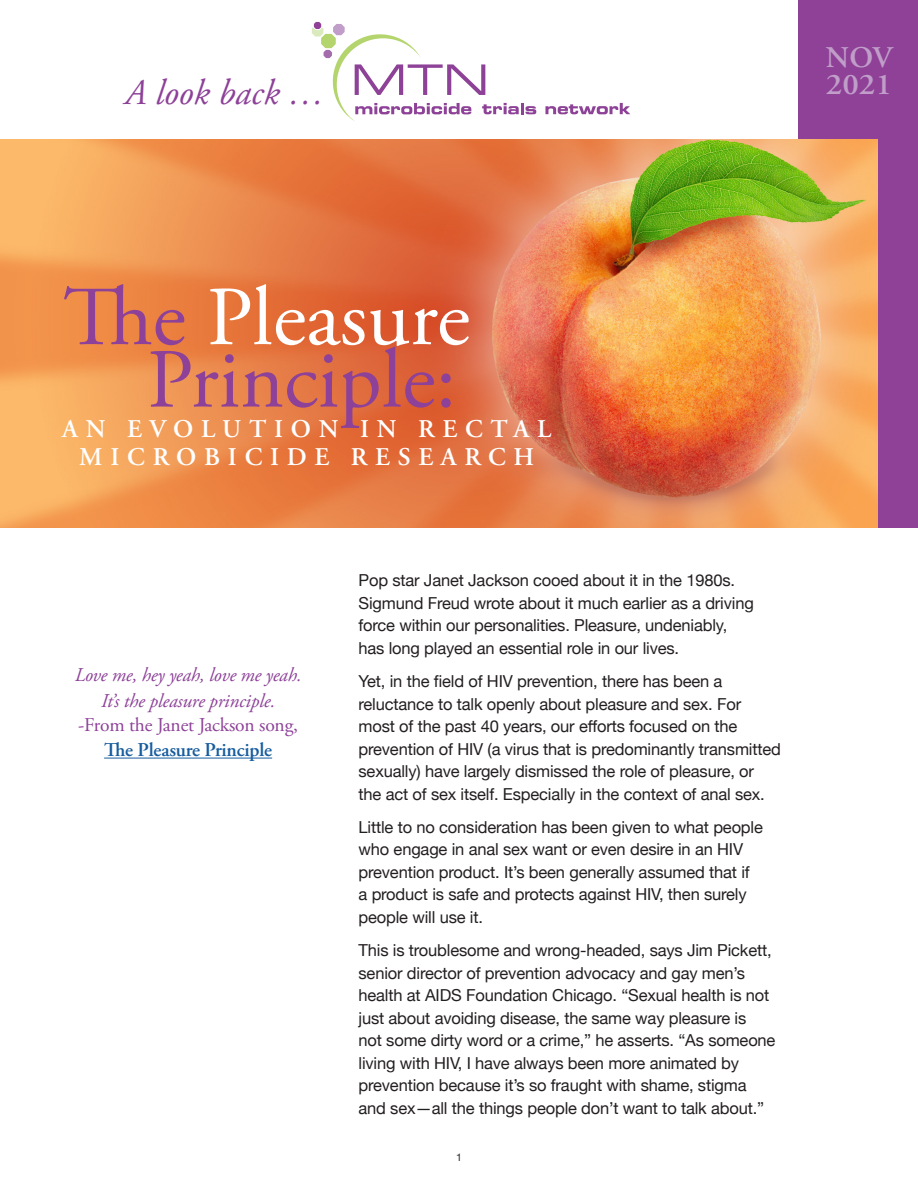
<style>
.page{position:relative;width:918px;height:1188px;background:#fff}
.page>*{position:absolute;margin:0;border:0;box-sizing:border-box;transform-origin:0 0}
.t1{font:83.85px/62.4px "Adobe Garamond Pro";color:#8d4198;text-align:right}
.t2{font:italic 36px "Adobe Garamond Pro";color:#8d4198}
.t3{font:600 30px "Adobe Garamond Pro";color:#c09ec9;scale:1.08 1}
.t4{font:600 30px "Adobe Garamond Pro";color:#c09ec9}
.t5{font:600 25.5px/28px "Adobe Garamond Pro";letter-spacing:.305em;color:#fff;text-align:center}
.t6{font:italic 19.5px/25.5px "Adobe Garamond Pro";letter-spacing:-.01em;color:#8d4198;text-align:center}
.t7{font:19.5px "Adobe Garamond Pro";letter-spacing:-.01em;color:#8d4198}
.t8{font:600 19.5px "Adobe Garamond Pro";letter-spacing:-.01em;color:#175d9e}
.t9{font:16.5px/22.5px "Helvetica Neue";letter-spacing:-.01em;color:#231f20}
.t10{font:10.5px "Helvetica Neue";color:#231f20}
.s1{color:#fff}
</style>
<div class="page">
<div style="left:798px;top:0;width:120px;height:528px;background:#8f4198"></div>
<img style="left:0;top:139px;width:878px;height:389px">
<svg style="left:312px;top:21px;width:224px;height:100px"></svg>
<svg style="left:545px;top:103px;width:85px;height:11px"></svg>
<hr style="left:104px;top:758px;width:168px;height:1px;background:#175d9e">
<p class="t4" style="left:826px;top:40px;width:68px">NOV</p>
<p class="t2" style="left:125px;top:71px;width:201px">A look back …</p>
<p class="t3" style="left:826px;top:67px;width:63px">2021</p>
<p class="t1" style="left:63px;top:289px;width:408px">The <span class="s1">Pleasure<br></span>Principle:</p>
<p class="t5" style="left:62px;top:415px;width:491px">AN EVOLUTION IN RECTAL<br>MICROBICIDE RESEARCH</p>
<p class="t6" style="left:75px;top:663px;width:228px">Love me, hey yeah, love me yeah.<br>It’s the pleasure principle.</p>
<p class="t7" style="left:78px;top:713px;width:221px">-From the Janet Jackson song,</p>
<p class="t8" style="left:104px;top:739px;width:170px">The Pleasure Principle</p>
<p class="t9" style="left:359px;top:570px;width:397px">Pop star Janet Jackson cooed about it in the 1980s.<br>Sigmund Freud wrote about it much earlier as a driving force within our personalities. Pleasure, undeniably, has long played an essential role in our lives.</p>
<p class="t9" style="left:359px;top:671px;width:424px">Yet, in the field of HIV prevention, there has been a reluctance to talk openly about pleasure and sex. For most of the past 40 years, our efforts focused on the prevention of HIV (a virus that is predominantly transmitted sexually) have largely dismissed the role of pleasure, or the act of sex itself. Especially in the context of anal sex.</p>
<p class="t9" style="left:359px;top:817px;width:406px">Little to no consideration has been given to what people who engage in anal sex want or even desire in an HIV prevention product. It’s been generally assumed that if<br>a product is safe and protects against HIV, then surely people will use it.</p>
<p class="t9" style="left:359px;top:940px;width:418px">This is troublesome and wrong-headed, says Jim Pickett, senior director of prevention advocacy and gay men’s health at AIDS Foundation Chicago. “Sexual health is not just about avoiding disease, the same way pleasure is<br>not some dirty word or a crime,” he asserts. “As someone living with HIV, I have always been more animated by prevention because it’s so fraught with shame, stigma and sex—all the things people don’t want to talk about.”</p>
<p class="t10" style="left:456px;top:1149px;width:7px">1</p>
</div>
